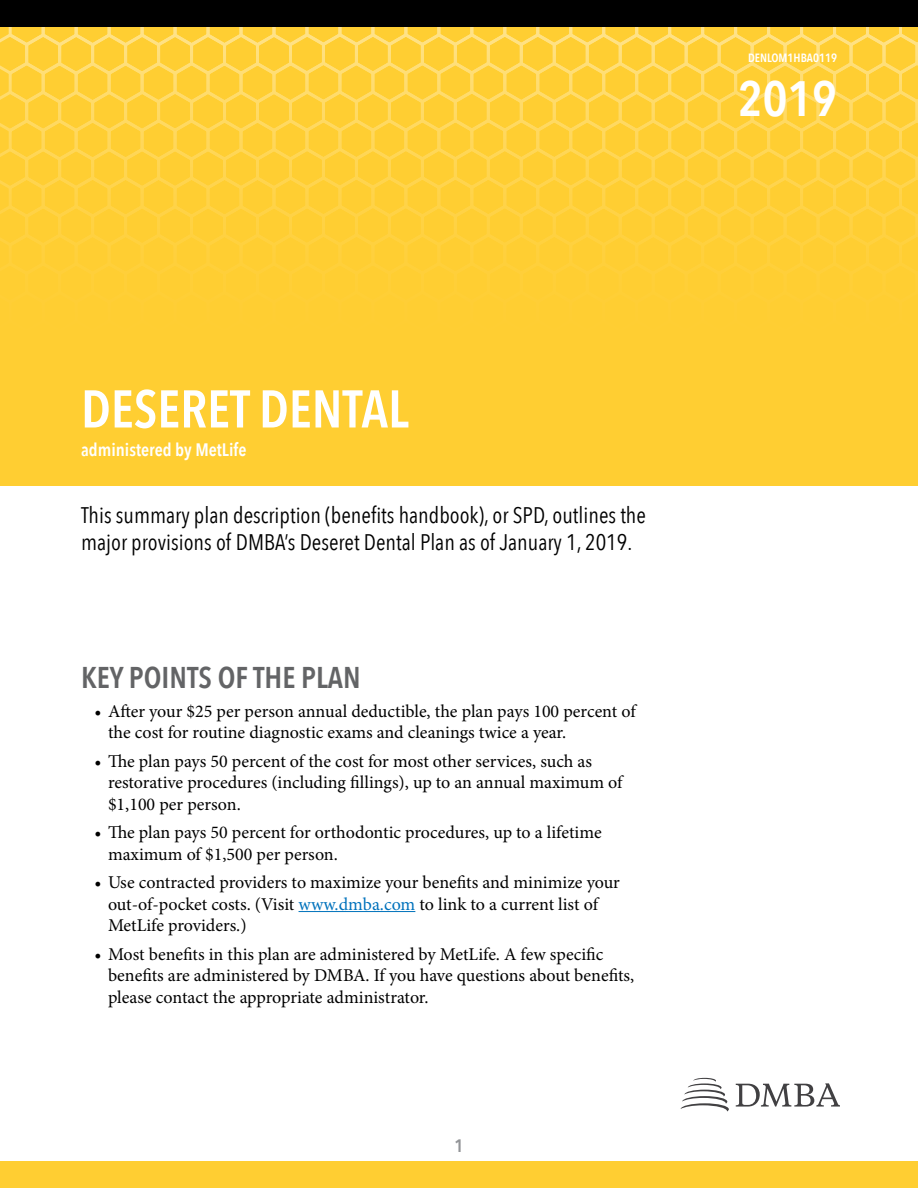
<style>
.page{position:relative;width:918px;height:1188px;background:#fff}
.page>*{position:absolute;margin:0;border:0;box-sizing:border-box;transform-origin:0 0}
.t1{font:600 52.5px "Avenir Next Condensed";color:#fff}
.t2{font:600 49.5px "Avenir Next Condensed";color:#fff}
.t3{font:600 30px "Avenir Next Condensed";color:#636466}
.t4{font:22.5px/27px "Avenir Next Condensed";color:#000}
.t5{font:18px/21.6px "Minion Pro";color:#000}
.t6{font:600 18px "Avenir Next Condensed";color:#fff}
.t7{font:600 18px "Avenir Next Condensed";color:#939598}
.t8{font:600 12px "Avenir Next Condensed";color:#fff}
.s1{color:#0072bc}
</style>
<div class="page">
<div style="left:0;top:1161px;width:918px;height:27px;background:#ffce32"></div>
<svg style="left:681px;top:1078px;width:48px;height:34px"></svg>
<svg style="left:736px;top:1083px;width:104px;height:24px"></svg>
<div style="left:0;top:0;width:918px;height:486px;background:#ffce32"></div>
<svg style="left:0;top:27px;width:918px;height:230px"></svg>
<div style="left:0;top:0;width:918px;height:27px;background:#000"></div>
<hr style="left:299px;top:911px;width:116px;height:1px;background:#0072bc">
<p class="t8" style="left:748px;top:48px;width:90px">DENLOM1HBA0119</p>
<h2 class="t2" style="left:738px;top:56px;width:100px">2019</h2>
<p class="t8" style="left:767px;top:48px;width:23px">HOD</p>
<h1 class="t1" style="left:81px;top:364px;width:329px">DESERET DENTAL</h1>
<p class="t6" style="left:81px;top:434px;width:167px">administered by MetLife</p>
<p class="t4" style="left:81px;top:501px;width:567px">This summary plan description (benefits handbook), or SPD, outlines the major provisions of DMBA’s Deseret Dental Plan as of January 1, 2019.</p>
<h3 class="t3" style="left:81px;top:652px;width:281px">KEY POINTS OF THE PLAN</h3>
<p class="t5" style="left:108px;top:700px;width:529px;text-indent:-14px">• After your $25 per person annual deductible, the plan pays 100 percent of the cost for routine diagnostic exams and cleanings twice a year.</p>
<p class="t5" style="left:108px;top:750px;width:516px;text-indent:-14px">• The plan pays 50 percent of the cost for most other services, such as restorative procedures (including fillings), up to an annual maximum of $1,100 per person.</p>
<p class="t5" style="left:108px;top:822px;width:495px;text-indent:-14px">• The plan pays 50 percent for orthodontic procedures, up to a lifetime maximum of $1,500 per person.</p>
<p class="t5" style="left:108px;top:872px;width:514px;text-indent:-14px">• Use contracted providers to maximize your benefits and minimize your out-of-pocket costs. (Visit <span class="s1">www.dmba.com</span> to link to a current list of<br>MetLife providers.)</p>
<p class="t5" style="left:108px;top:943px;width:528px;text-indent:-14px">• Most benefits in this plan are administered by MetLife. A few specific benefits are administered by DMBA. If you have questions about benefits, please contact the appropriate administrator.</p>
<p class="t7" style="left:454px;top:1130px;width:10px">1</p>
</div>
